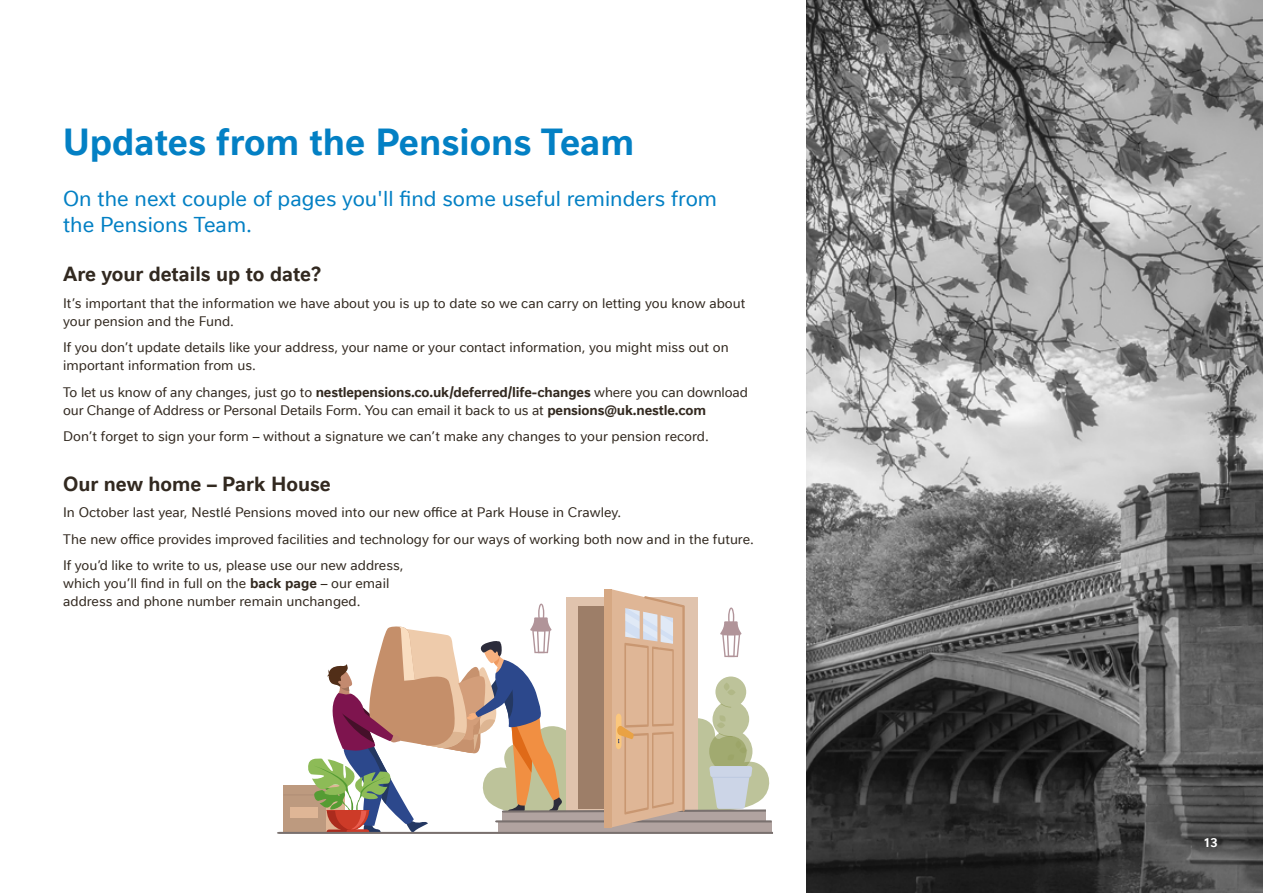
<style>
.page{position:relative;width:1263px;height:893px;background:#fff}
.page>*{position:absolute;margin:0;border:0;box-sizing:border-box;transform-origin:0 0}
.t1{font:700 36px "Nestle Text TF";color:#0380c4}
.t2{font:21px/25.5px "Nestle Text TF";color:#0380c4}
.t3{font:700 19.5px "Nestle Text TF";color:#322920}
.t4{font:13.5px/18px "Nestle Text TF";color:#322920}
.t5{font:700 12px "Nestle Text TF";color:#fff}
.s1{font-weight:700}
</style>
<div class="page">
<img style="left:807px;top:0;width:456px;height:893px">
<svg style="left:277px;top:589px;width:496px;height:245px"></svg>
<h1 class="t1" style="left:63px;top:116px;width:573px">Updates from the Pensions Team</h1>
<h2 class="t2" style="left:63px;top:185px;width:655px">On the next couple of pages you'll find some useful reminders from the Pensions Team.</h2>
<h3 class="t3" style="left:63px;top:260px;width:260px">Are your details up to date?</h3>
<p class="t4" style="left:63px;top:293px;width:684px">It’s important that the information we have about you is up to date so we can carry on letting you know about your pension and the Fund.</p>
<p class="t4" style="left:63px;top:338px;width:667px">If you don’t update details like your address, your name or your contact information, you might miss out on important information from us.</p>
<p class="t4" style="left:63px;top:382px;width:686px">To let us know of any changes, just go to <span class="s1">nestlepensions.co.uk/deferred/life-changes</span> where you can download our Change of Address or Personal Details Form. You can email it back to us at <span class="s1">pensions@uk.nestle.com</span></p>
<p class="t4" style="left:63px;top:427px;width:647px">Don’t forget to sign your form – without a signature we can’t make any changes to your pension record.</p>
<h3 class="t3" style="left:63px;top:469px;width:269px">Our new home – Park House</h3>
<p class="t4" style="left:63px;top:499px;width:692px;line-height:26.5px">In October last year, Nestlé Pensions moved into our new office at Park House in Crawley.<br>The new office provides improved facilities and technology for our ways of working both now and in the future.<br>If you’d like to write to us, please use our new address,</p>
<p class="t4" style="left:63px;top:574px;width:328px">which you’ll find in full on the <span class="s1">back page</span> – our email address and phone number remain unchanged.</p>
<p class="t5" style="left:1203px;top:834px;width:16px">13</p>
</div>
